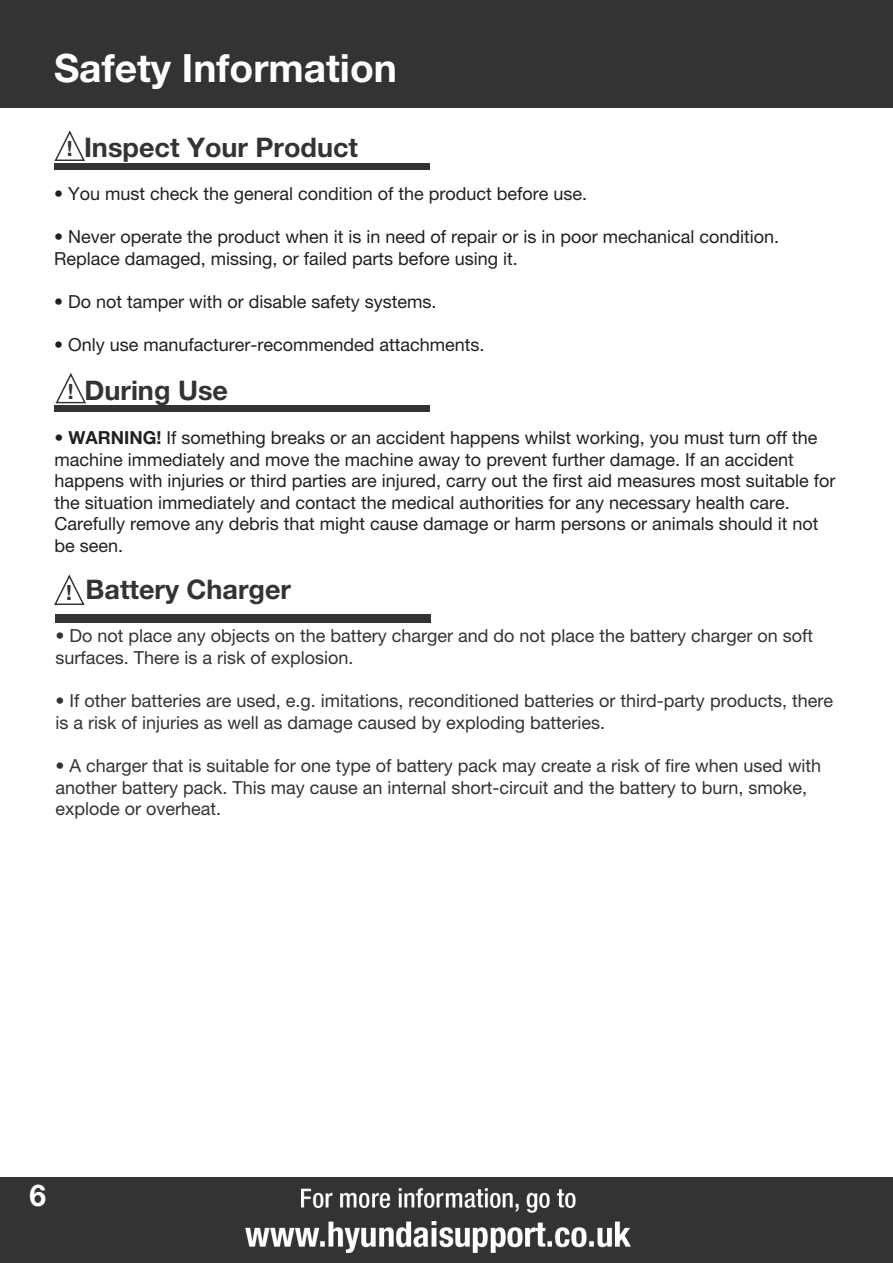
<style>
.page{position:relative;width:893px;height:1263px;background:#fff}
.page>*{position:absolute;margin:0;border:0;box-sizing:border-box;transform-origin:0 0}
.t1{font:700 39px "Helvetica Neue LT Pro";color:#fff}
.t2{font:700 30px "Helvetica Neue LT Pro";color:#fff}
.t3{font:700 27px "Helvetica Neue LT Pro";color:#323332}
.t4{font:700 21px "Helvetica Neue LT Pro";color:#323332}
.t5{font:18px/21.6px "Helvetica Neue LT Pro";color:#231f20}
.t6{font:18px/21.6px "Helvetica Neue LT Pro";color:#323332}
.s1{font-weight:700}
</style>
<div class="page">
<div style="left:0;top:0;width:893px;height:107px;background:#323332"></div>
<div style="left:0;top:1178px;width:893px;height:85px;background:#323332"></div>
<img style="left:245px;top:1188px;width:386px;height:65px">
<div style="left:54px;top:163px;width:375px;height:6px;background:#323332"></div>
<svg style="left:54px;top:130px;width:31px;height:31px"></svg>
<div style="left:54px;top:406px;width:376px;height:6px;background:#323332"></div>
<svg style="left:55px;top:373px;width:31px;height:31px"></svg>
<div style="left:55px;top:614px;width:376px;height:8px;background:#323332"></div>
<svg style="left:54px;top:574px;width:31px;height:31px"></svg>
<p class="t1" style="left:54px;top:44px;width:344px">Safety Information</p>
<p class="t3" style="left:84px;top:131px;width:276px">Inspect Your Product</p>
<p class="t5" style="left:54px;top:182px;width:535px"><span class="s1">•</span> You must check the general condition of the product before use.</p>
<p class="t5" style="left:54px;top:226px;width:727px"><span class="s1">•</span> Never operate the product when it is in need of repair or is in poor mechanical condition.</p>
<p class="t5" style="left:54px;top:247px;width:465px">Replace damaged, missing, or failed parts before using it.</p>
<p class="t5" style="left:54px;top:290px;width:384px"><span class="s1">•</span> Do not tamper with or disable safety systems.</p>
<p class="t5" style="left:54px;top:334px;width:432px"><span class="s1">•</span> Only use manufacturer-recommended attachments.</p>
<p class="t4" style="left:67px;top:136px;width:7px">!</p>
<p class="t3" style="left:84px;top:373px;width:145px">During Use</p>
<p class="t4" style="left:68px;top:378px;width:7px">!</p>
<p class="t5" style="left:54px;top:426px;width:764px"><span class="s1">• WARNING!</span> If something breaks or an accident happens whilst working, you must turn off the machine immediately and move the machine away to prevent further damage. If an accident</p>
<p class="t5" style="left:54px;top:470px;width:782px">happens with injuries or third parties are injured, carry out the first aid measures most suitable for the situation immediately and contact the medical authorities for any necessary health care.</p>
<p class="t5" style="left:54px;top:513px;width:765px">Carefully remove any debris that might cause damage or harm persons or animals should it not be seen.</p>
<p class="t4" style="left:66px;top:580px;width:7px">!</p>
<p class="t3" style="left:86px;top:572px;width:207px">Battery Charger</p>
<p class="t6" style="left:55px;top:625px;width:759px">• Do not place any objects on the battery charger and do not place the battery charger on soft surfaces. There is a risk of explosion.</p>
<p class="t6" style="left:55px;top:690px;width:779px">• If other batteries are used, e.g. imitations, reconditioned batteries or third-party products, there</p>
<p class="t6" style="left:55px;top:711px;width:551px">is a risk of injuries as well as damage caused by exploding batteries.</p>
<p class="t6" style="left:55px;top:754px;width:767px">• A charger that is suitable for one type of battery pack may create a risk of fire when used with another battery pack. This may cause an internal short-circuit and the battery to burn, smoke, explode or overheat.</p>
<p class="t2" style="left:29px;top:1176px;width:18px">6</p>
</div>
